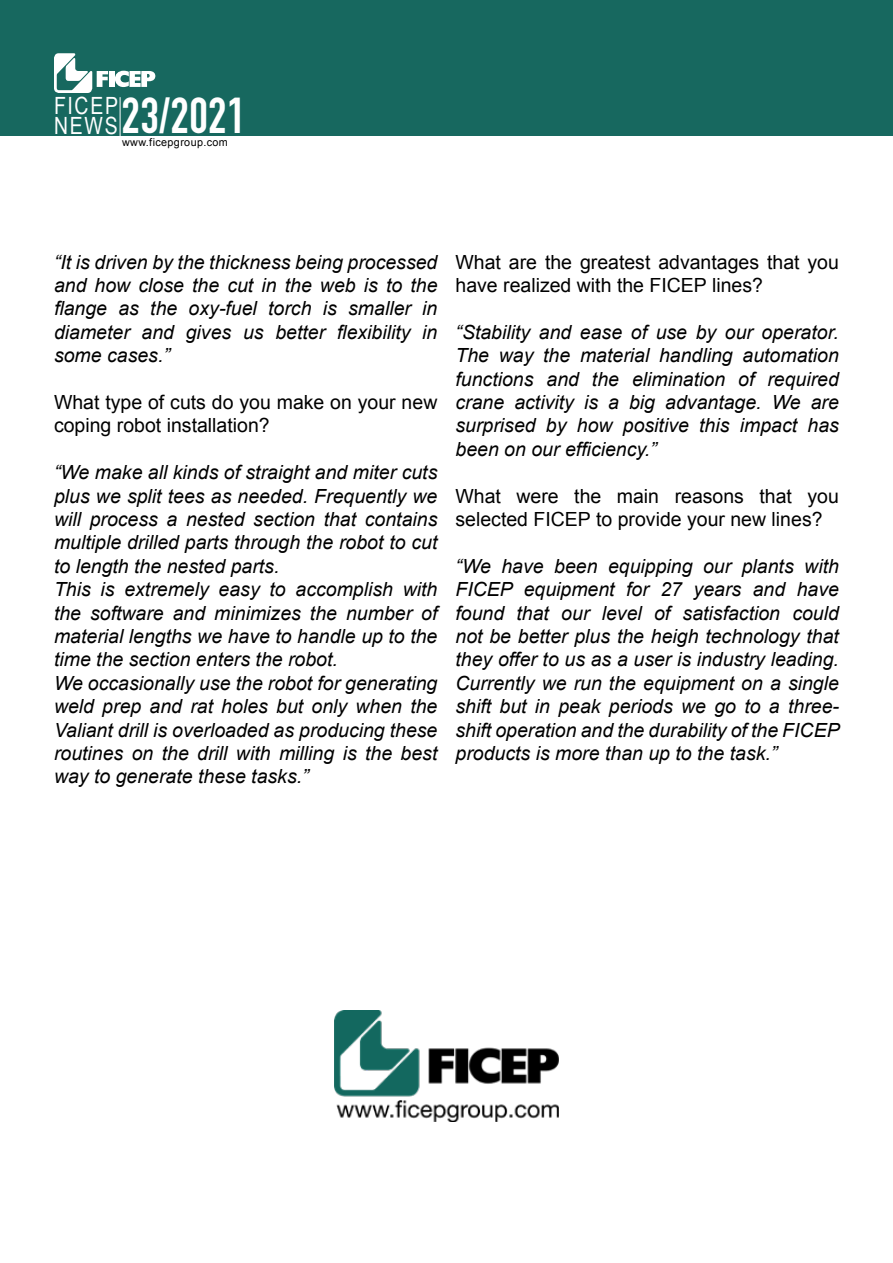
<style>
.page{position:relative;width:893px;height:1263px;background:#fff}
.page>*{position:absolute;margin:0;border:0;box-sizing:border-box;transform-origin:0 0}
.t1{font:700 49.65px "DIN Condensed";letter-spacing:.005em;color:#fff}
.t2{font:23.7px "Arial Narrow";letter-spacing:.07em;color:#fff}
.t3{font:italic 19.5px/23.4px "Arial";color:#000;text-align:justify}
.t4{font:19.5px/23.4px "Arial";color:#000}
.t5{font:10.8px "Arial";letter-spacing:.035em;color:#000}
.s1{font-family:"Arial Narrow";font-weight:400;font-size:23.7px}
</style>
<div class="page">
<div style="left:0;top:0;width:893px;height:136px;background:#17685f"></div>
<hr style="left:120px;top:97px;width:1px;height:50px;background:#fff">
<svg style="left:54px;top:53px;width:54px;height:40px"></svg>
<div style="left:109px;top:71px;width:5px;height:16px;background:#fff"></div>
<svg style="left:115px;top:71px;width:40px;height:16px"></svg>
<img style="left:335px;top:1011px;width:223px;height:110px">
<p class="t2" style="left:54px;top:88px;width:66px">FICEP</p>
<h1 class="t1" style="left:54px;top:82px;width:193px"><span class="s1">NEWS</span> 23/2021</h1>
<p class="t5" style="left:122px;top:135px;width:107px">www.ficepgroup.com</p>
<p class="t3" style="left:54px;top:250px;width:385px">“It is driven by the thickness being processed and how close the cut in the web is to the flange as the oxy-fuel torch is smaller in diameter and gives us better flexibility in some cases.”</p>
<p class="t4" style="left:54px;top:391px;width:385px">What type of cuts do you make on your new coping robot installation?</p>
<p class="t3" style="left:54px;top:461px;width:385px;text-align:left">“We make all kinds of straight and miter cuts plus we split tees as needed. Frequently we will process a nested section that contains multiple drilled parts through the robot to cut to length the nested parts.<br>This is extremely easy to accomplish with the software and minimizes the number of material lengths we have to handle up to the time the section enters the robot.<br>We occasionally use the robot for generating weld prep and rat holes but only when the Valiant drill is overloaded as producing these routines on the drill with milling is the best way to generate these tasks.”</p>
<p class="t4" style="left:455px;top:250px;width:385px">What are the greatest advantages that you have realized with the FICEP lines?</p>
<p class="t3" style="left:455px;top:321px;width:385px">“Stability and ease of use by our operator.<br>The way the material handling automation functions and the elimination of required crane activity is a big advantage. We are surprised by how positive this impact has been on our efficiency.”</p>
<p class="t4" style="left:455px;top:484px;width:385px">What were the main reasons that you selected FICEP to provide your new lines?</p>
<p class="t3" style="left:455px;top:555px;width:386px">“We have been equipping our plants with FICEP equipment for 27 years and have found that our level of satisfaction could not be better plus the heigh technology that they offer to us as a user is industry leading.<br>Currently we run the equipment on a single shift but in peak periods we go to a three&shy;shift operation and the durability of the FICEP products is more than up to the task.”</p>
</div>
